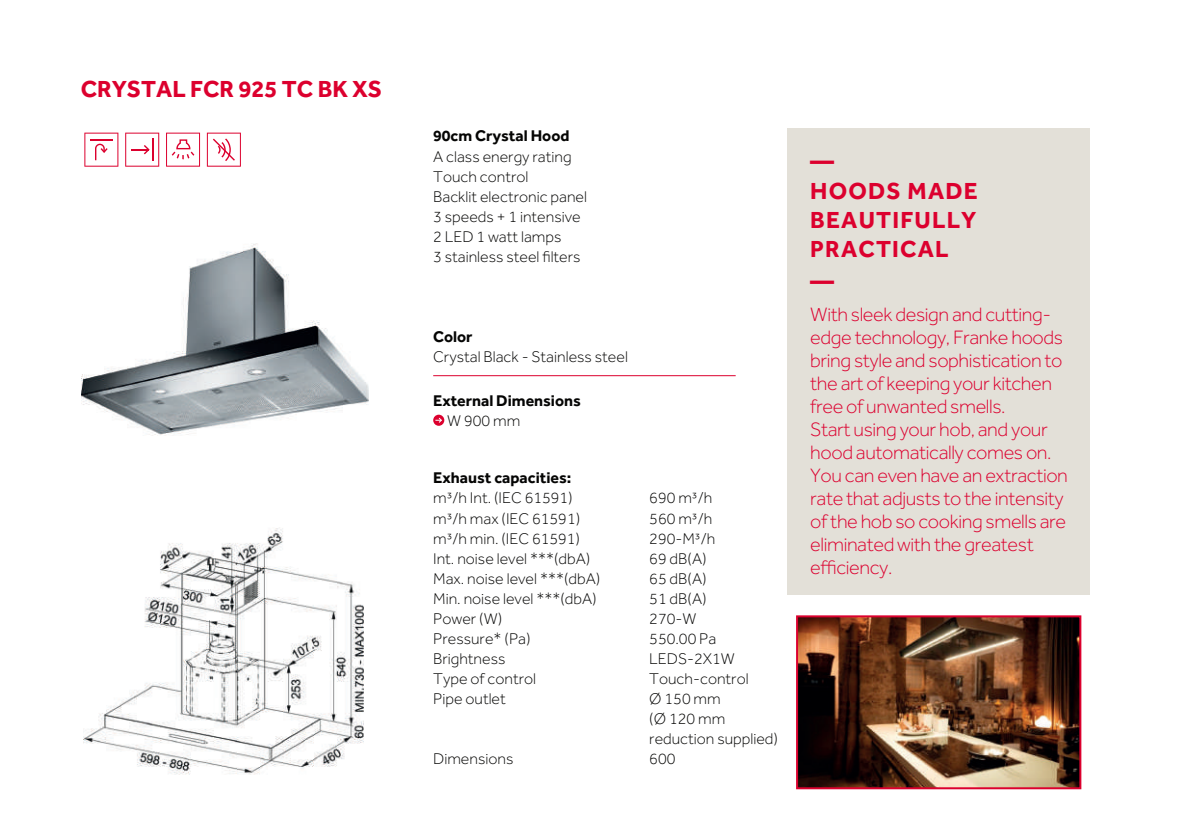
<style>
.page{position:relative;width:1191px;height:840px;background:#fff}
.page>*{position:absolute;margin:0;border:0;box-sizing:border-box;transform-origin:0 0}
.t1{font:700 24px/28.8px "Effra";letter-spacing:.05em;color:#dc002e;text-align:justify}
.t2{font:700 24px "Effra";color:#dc002e}
.t3{font:300 20px/23px "Effra";letter-spacing:-.02em;color:#dc002e}
.t4{font:300 16px/20px "Effra";color:#050504}
.t5{font:700 16px "Effra";color:#050504}
</style>
<div class="page">
<svg style="left:84px;top:132px;width:34px;height:35px"></svg>
<svg style="left:125px;top:132px;width:34px;height:34px"></svg>
<svg style="left:166px;top:132px;width:34px;height:34px"></svg>
<svg style="left:207px;top:132px;width:34px;height:35px"></svg>
<hr style="left:433px;top:375px;width:302px;height:1px;background:#dc002e">
<svg style="left:433px;top:414px;width:11px;height:11px"></svg>
<svg style="left:435px;top:416px;width:8px;height:7px"></svg>
<div style="left:787px;top:128px;width:303px;height:466px;background:#e3e0d8"></div>
<img style="left:799px;top:618px;width:279px;height:167px">
<div style="left:796px;top:615px;width:285px;height:173px;border:2px solid #dc002e"></div>
<img style="left:82px;top:243px;width:287px;height:193px">
<img style="left:83px;top:528px;width:281px;height:247px">
<h1 class="t2" style="left:81px;top:74px;width:303px">CRYSTAL FCR 925 TC BK XS</h1>
<p class="t5" style="left:433px;top:126px;width:138px">90cm Crystal Hood</p>
<p class="t4" style="left:433px;top:146px;width:155px">A class energy rating<br>Touch control<br>Backlit electronic panel<br>3 speeds + 1 intensive<br>2 LED 1 watt lamps<br>3 stainless steel filters</p>
<p class="t5" style="left:433px;top:326px;width:41px">Color</p>
<p class="t4" style="left:433px;top:346px;width:196px">Crystal Black - Stainless steel</p>
<p class="t5" style="left:433px;top:390px;width:149px">External Dimensions</p>
<p class="t4" style="left:447px;top:410px;width:75px">W 900 mm</p>
<p class="t5" style="left:433px;top:468px;width:140px">Exhaust capacities:</p>
<p class="t4" style="left:433px;top:488px;width:141px">m³/h Int. (IEC 61591)</p>
<p class="t4" style="left:649px;top:488px;width:64px">690 m³/h</p>
<p class="t4" style="left:433px;top:508px;width:148px">m³/h max (IEC 61591)</p>
<p class="t4" style="left:649px;top:508px;width:64px">560 m³/h</p>
<p class="t4" style="left:433px;top:528px;width:148px">m³/h min. (IEC 61591)</p>
<p class="t4" style="left:649px;top:528px;width:67px">290-M³/h</p>
<p class="t4" style="left:433px;top:548px;width:159px">Int. noise level ***(dbA)</p>
<p class="t4" style="left:649px;top:548px;width:59px">69 dB(A)</p>
<p class="t4" style="left:433px;top:568px;width:169px">Max. noise level ***(dbA)</p>
<p class="t4" style="left:649px;top:568px;width:59px">65 dB(A)</p>
<p class="t4" style="left:433px;top:588px;width:165px">Min. noise level ***(dbA)</p>
<p class="t4" style="left:649px;top:588px;width:59px">51 dB(A)</p>
<p class="t4" style="left:433px;top:608px;width:70px">Power (W)</p>
<p class="t4" style="left:649px;top:608px;width:49px">270-W</p>
<p class="t4" style="left:433px;top:628px;width:99px">Pressure* (Pa)</p>
<p class="t4" style="left:649px;top:628px;width:69px">550.00 Pa</p>
<p class="t4" style="left:433px;top:648px;width:74px">Brightness</p>
<p class="t4" style="left:649px;top:648px;width:87px">LEDS-2X1W</p>
<p class="t4" style="left:433px;top:668px;width:104px">Type of control</p>
<p class="t4" style="left:649px;top:668px;width:101px">Touch-control</p>
<p class="t4" style="left:433px;top:688px;width:74px">Pipe outlet</p>
<p class="t4" style="left:649px;top:688px;width:130px">Ø 150 mm<br>(Ø 120 mm reduction supplied)</p>
<p class="t4" style="left:433px;top:748px;width:82px">Dimensions</p>
<p class="t4" style="left:649px;top:748px;width:28px">600</p>
<h1 class="t1" style="left:810px;top:146px;width:25px">—</h1>
<h1 class="t1" style="left:810px;top:176px;width:169px">HOODS MADE BEAUTIFULLY PRACTICAL</h1>
<h1 class="t1" style="left:810px;top:266px;width:25px">—</h1>
<p class="t3" style="left:810px;top:303px;width:259px">With sleek design and cutting&shy;edge technology, Franke hoods bring style and sophistication to the art of keeping your kitchen free of unwanted smells.<br>Start using your hob, and your hood automatically comes on.<br>You can even have an extraction rate that adjusts to the intensity of the hob so cooking smells are eliminated with the greatest efficiency.</p>
</div>
